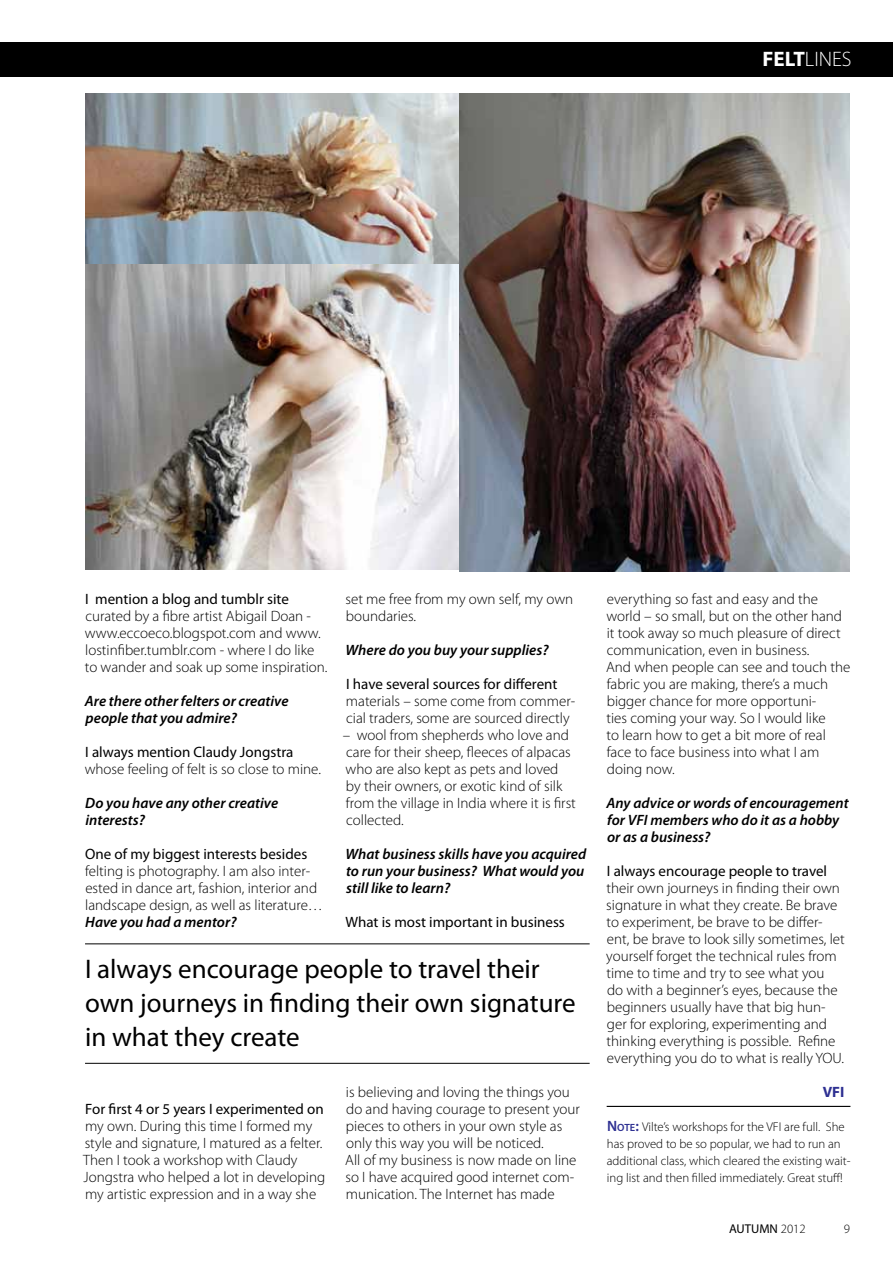
<style>
.page{position:relative;width:893px;height:1263px;background:#fff}
.page>*{position:absolute;margin:0;border:0;box-sizing:border-box;transform-origin:0 0}
.t1{font:27px/34px "Myriad Pro";color:#000}
.t2{font:300 21px "Myriad Pro";color:#fff}
.t3{font:300 15px/17px "Myriad Pro";color:#000}
.t4{font:italic 600 15px/17px "Myriad Pro";color:#000}
.t5{font:15px "Myriad Pro";color:#000}
.t6{font:700 15px "Myriad Pro";color:#2e3092}
.t7{font:300 12.75px/17px "Myriad Pro";color:#000}
.t8{font:12.75px "Myriad Pro";color:#000}
.t9{font:300 12.75px "Myriad Pro";color:#000}
.s1{font-weight:700}
.s2{font-weight:600;font-size:15px;color:#2e3092}
.s3{font-weight:600;font-size:10.5px;color:#2e3092}
.s4{font-weight:300}
</style>
<div class="page">
<div style="left:0;top:43px;width:893px;height:34px;background:#000"></div>
<hr style="left:85px;top:943px;width:505px;height:1px;background:#000">
<hr style="left:85px;top:1063px;width:505px;height:1px;background:#000">
<hr style="left:607px;top:1106px;width:243px;height:1px;background:#000">
<img style="left:85px;top:94px;width:764px;height:477px">
<h2 class="t2" style="left:763px;top:47px;width:91px"><span class="s1">FELT</span>LINES</h2>
<p class="t5" style="left:85px;top:590px;width:205px">I mention a blog and tumblr site</p>
<p class="t3" style="left:85px;top:608px;width:244px">curated by a fibre artist Abigail Doan - www.eccoeco.blogspot.com and www. lostinfiber.tumblr.com - where I do like to wander and soak up some inspiration.</p>
<p class="t4" style="left:85px;top:692px;width:205px">Are there other felters or creative people that you admire?</p>
<p class="t5" style="left:85px;top:743px;width:210px">I always mention Claudy Jongstra</p>
<p class="t3" style="left:85px;top:761px;width:238px">whose feeling of felt is so close to mine.</p>
<p class="t4" style="left:85px;top:794px;width:195px">Do you have any other creative interests?</p>
<p class="t5" style="left:85px;top:845px;width:224px">One of my biggest interests besides</p>
<p class="t3" style="left:85px;top:863px;width:239px">felting is photography. I am also inter&shy;ested in dance art, fashion, interior and landscape design, as well as literature…</p>
<p class="t4" style="left:85px;top:913px;width:153px">Have you had a mentor?</p>
<p class="t3" style="left:345px;top:591px;width:229px">set me free from my own self, my own boundaries.</p>
<p class="t4" style="left:346px;top:641px;width:205px">Where do you buy your supplies?</p>
<p class="t5" style="left:346px;top:675px;width:213px">I have several sources for different</p>
<p class="t3" style="left:346px;top:693px;width:231px">materials – some come from commer&shy;cial traders, some are sourced directly</p>
<p class="t3" style="left:343px;top:727px;width:235px">– wool from shepherds who love and care for their sheep, fleeces of alpacas who are also kept as pets and loved<br>by their owners, or exotic kind of silk from the village in India where it is first collected.</p>
<p class="t4" style="left:345px;top:845px;width:242px">What business skills have you acquired to run your business? What would you still like to learn?</p>
<p class="t5" style="left:346px;top:913px;width:221px">What is most important in business</p>
<h1 class="t1" style="left:85px;top:951px;width:492px">I always encourage people to travel their own journeys in finding their own signature in what they create</h1>
<p class="t5" style="left:85px;top:1100px;width:240px">For first 4 or 5 years I experimented on</p>
<p class="t3" style="left:83px;top:1118px;width:243px">my own. During this time I formed my style and signature, I matured as a felter.<br>Then I took a workshop with Claudy Jongstra who helped a lot in developing my artistic expression and in a way she</p>
<p class="t3" style="left:345px;top:1084px;width:236px">is believing and loving the things you do and having courage to present your pieces to others in your own style as only this way you will be noticed.<br>All of my business is now made on line so I have acquired good internet com&shy;munication. The Internet has made</p>
<p class="t3" style="left:606px;top:591px;width:246px">everything so fast and easy and the world – so small, but on the other hand it took away so much pleasure of direct communication, even in business.<br>And when people can see and touch the fabric you are making, there’s a much bigger chance for more opportuni-<br>ties coming your way. So I would like<br>to learn how to get a bit more of real face to face business into what I am doing now.</p>
<p class="t4" style="left:606px;top:794px;width:244px">Any advice or words of encouragement for VFI members who do it as a hobby or as a business?</p>
<p class="t5" style="left:607px;top:862px;width:222px">I always encourage people to travel</p>
<p class="t3" style="left:606px;top:880px;width:240px">their own journeys in finding their own signature in what they create. Be brave to experiment, be brave to be differ&shy;ent, be brave to look silly sometimes, let yourself forget the technical rules from time to time and try to see what you<br>do with a beginner’s eyes, because the beginners usually have that big hun&shy;ger for exploring, experimenting and thinking everything is possible. Refine everything you do to what is really YOU.</p>
<p class="t6" style="left:624px;top:1082px;width:43px">V</p>
<p class="t6" style="left:832px;top:1082px;width:12px">FI</p>
<p class="t7" style="left:607px;top:1119px;width:245px"><span class="s2">N</span><span class="s3">ote</span><span class="s2">:</span> Vilte’s workshops for the VFI are full. She has proved to be so popular, we had to run an additional class, which cleared the existing wait&shy;ing list and then filled immediately. Great stuff!</p>
<p class="t8" style="left:729px;top:1221px;width:78px">AUTUMN <span class="s4">2012</span></p>
<p class="t9" style="left:844px;top:1222px;width:8px">9</p>
</div>
